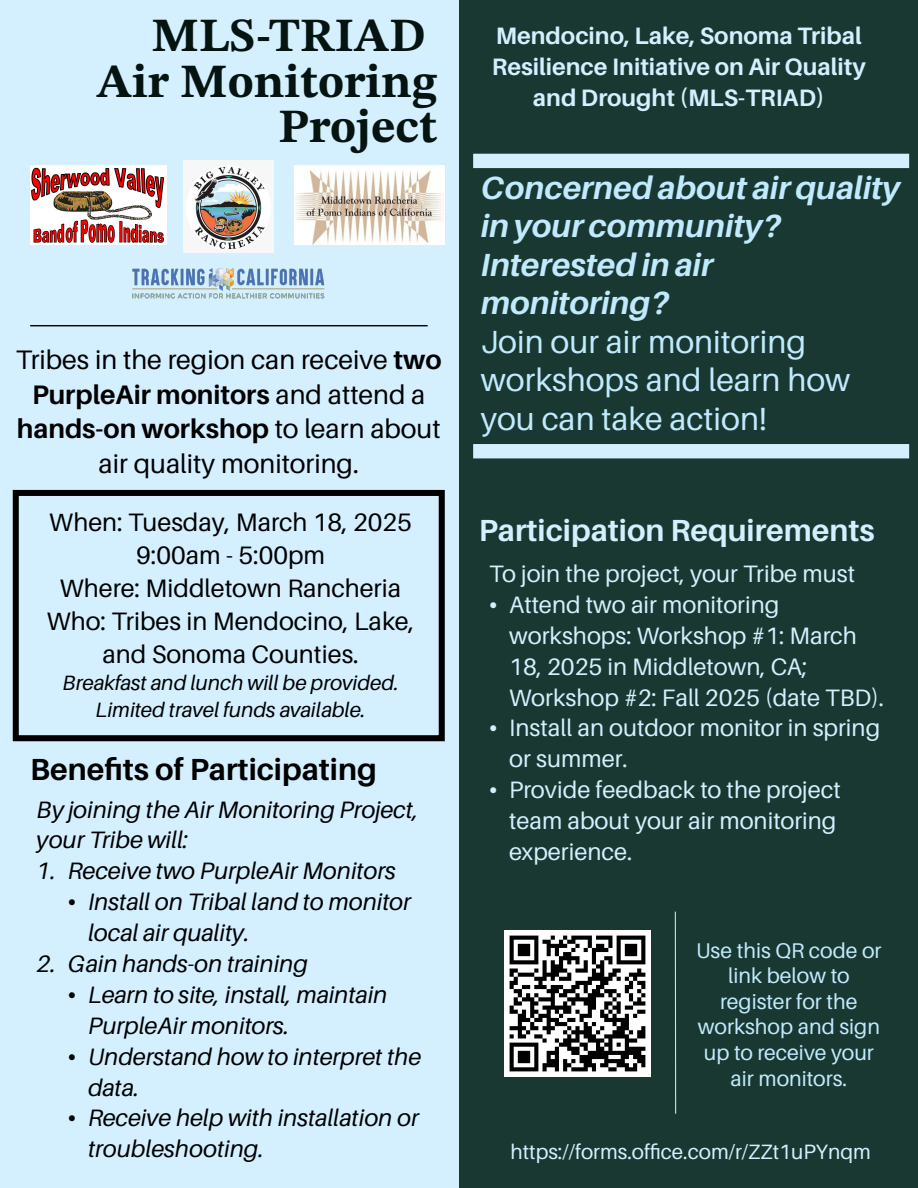
<style>
.page{position:relative;width:918px;height:1188px;background:#d4f0ff}
.page>*{position:absolute;margin:0;border:0;box-sizing:border-box;transform-origin:0 0}
.t1{font:700 47.55px/45.6px "STIX Two Text";color:#051411;text-align:right}
.t2{font:italic 700 32.1px/38.4px "Aileron";color:#c2eafe}
.t3{font:32.1px/38.4px "Aileron";color:#c2eafe}
.t4{font:700 30.6px "Aileron";color:#d4f0ff}
.t5{font:700 30.6px "Aileron";color:#000}
.t6{font:26.7px/34.8px "Aileron";color:#000;text-align:center}
.t7{font:25.2px/32.8px "Aileron";color:#000;text-align:center}
.t8{font:italic 23.7px/30.9px "Aileron";color:#000}
.t9{font:23.7px/30.9px "Aileron";color:#d4f0ff}
.t10{font:700 23.7px/30.9px "Aileron";color:#d4f0ff;text-align:center}
.t11{font:21.3px/25.7px "Aileron";color:#c2eafe;text-align:center}
.t12{font:italic 20.7px/27px "Aileron";color:#000;text-align:center}
.t13{font:20.7px "Aileron";color:#d4f0ff}
.s1{font-weight:700}
.s2{font-family:"Times New Roman";font-style:normal}
.s3{font-family:"Times New Roman"}
</style>
<div class="page">
<div style="left:459px;top:0;width:459px;height:1188px;background:#193832"></div>
<img style="left:184px;top:161px;width:90px;height:91px">
<img style="left:294px;top:165px;width:151px;height:80px">
<img style="left:30px;top:165px;width:137px;height:80px">
<img style="left:132px;top:268px;width:193px;height:31px">
<svg style="left:473px;top:154px;width:436px;height:304px"></svg>
<hr style="left:30px;top:325px;width:398px;height:1px;background:#000">
<div style="left:13px;top:490px;width:432px;height:251px;border:6px solid #000"></div>
<hr style="left:675px;top:912px;width:1px;height:202px;background:#c2e9ff">
<img style="left:504px;top:931px;width:146px;height:145px">
<h1 class="t1" style="left:97px;top:14px;width:342px">MLS-TRIAD<br>Air Monitoring<br>Project</h1>
<p class="t6" style="left:16px;top:342px;width:427px">Tribes in the region can receive <span class="s1">two<br>PurpleAir monitors</span> and attend a <span class="s1">hands-on workshop</span> to learn about air quality monitoring.</p>
<p class="t7" style="left:47px;top:506px;width:369px">When: Tuesday, March 18, 2025<br>9:00am - 5:00pm<br>Where: Middletown Rancheria<br>Who: Tribes in Mendocino, Lake, and Sonoma Counties.</p>
<p class="t12" style="left:62px;top:669px;width:338px">Breakfast and lunch will be provided.<br>Limited travel funds available.</p>
<p class="t5" style="left:30px;top:752px;width:348px">Benefits of Participating</p>
<p class="t8" style="left:37px;top:794px;width:383px">By joining the Air Monitoring Project, your Tribe will:</p>
<p class="t8" style="left:37px;top:856px;width:361px">1. Receive two PurpleAir Monitors</p>
<p class="t8" style="left:88px;top:887px;width:324px;text-indent:-20px"><span class="s2">•</span> Install on Tribal land to monitor local air quality.</p>
<p class="t8" style="left:37px;top:949px;width:273px">2. Gain hands-on training</p>
<p class="t8" style="left:88px;top:979px;width:301px;text-indent:-20px"><span class="s2">•</span> Learn to site, install, maintain<br>PurpleAir monitors.</p>
<p class="t8" style="left:88px;top:1041px;width:335px;text-indent:-20px"><span class="s2">•</span> Understand how to interpret the data.</p>
<p class="t8" style="left:88px;top:1103px;width:332px;text-indent:-20px"><span class="s2">•</span> Receive help with installation or troubleshooting.</p>
<p class="t10" style="left:492px;top:21px;width:375px">Mendocino, Lake, Sonoma Tribal<br>Resilience Initiative on Air Quality and Drought (MLS-TRIAD)</p>
<h2 class="t2" style="left:481px;top:169px;width:421px">Concerned about air quality in your community?<br>Interested in air monitoring?</h2>
<h2 class="t3" style="left:481px;top:323px;width:371px">Join our air monitoring workshops and learn how you can take action!</h2>
<p class="t4" style="left:479px;top:513px;width:397px">Participation Requirements</p>
<p class="t9" style="left:489px;top:559px;width:368px">To join the project, your Tribe must</p>
<p class="t9" style="left:509px;top:589px;width:376px;text-indent:-20px"><span class="s3">•</span> Attend two air monitoring workshops: Workshop #1: March<br>18, 2025 in Middletown, CA;<br>Workshop #2: Fall 2025 (date TBD).</p>
<p class="t9" style="left:509px;top:713px;width:373px;text-indent:-20px"><span class="s3">•</span> Install an outdoor monitor in spring or summer.</p>
<p class="t9" style="left:509px;top:775px;width:333px;text-indent:-20px"><span class="s3">•</span> Provide feedback to the project team about your air monitoring experience.</p>
<p class="t11" style="left:696px;top:938px;width:187px">Use this QR code or link below to register for the workshop and sign up to receive your air monitors.</p>
<p class="t13" style="left:510px;top:1141px;width:362px">https://forms.office.com/r/ZZt1uPYnqm</p>
</div>
